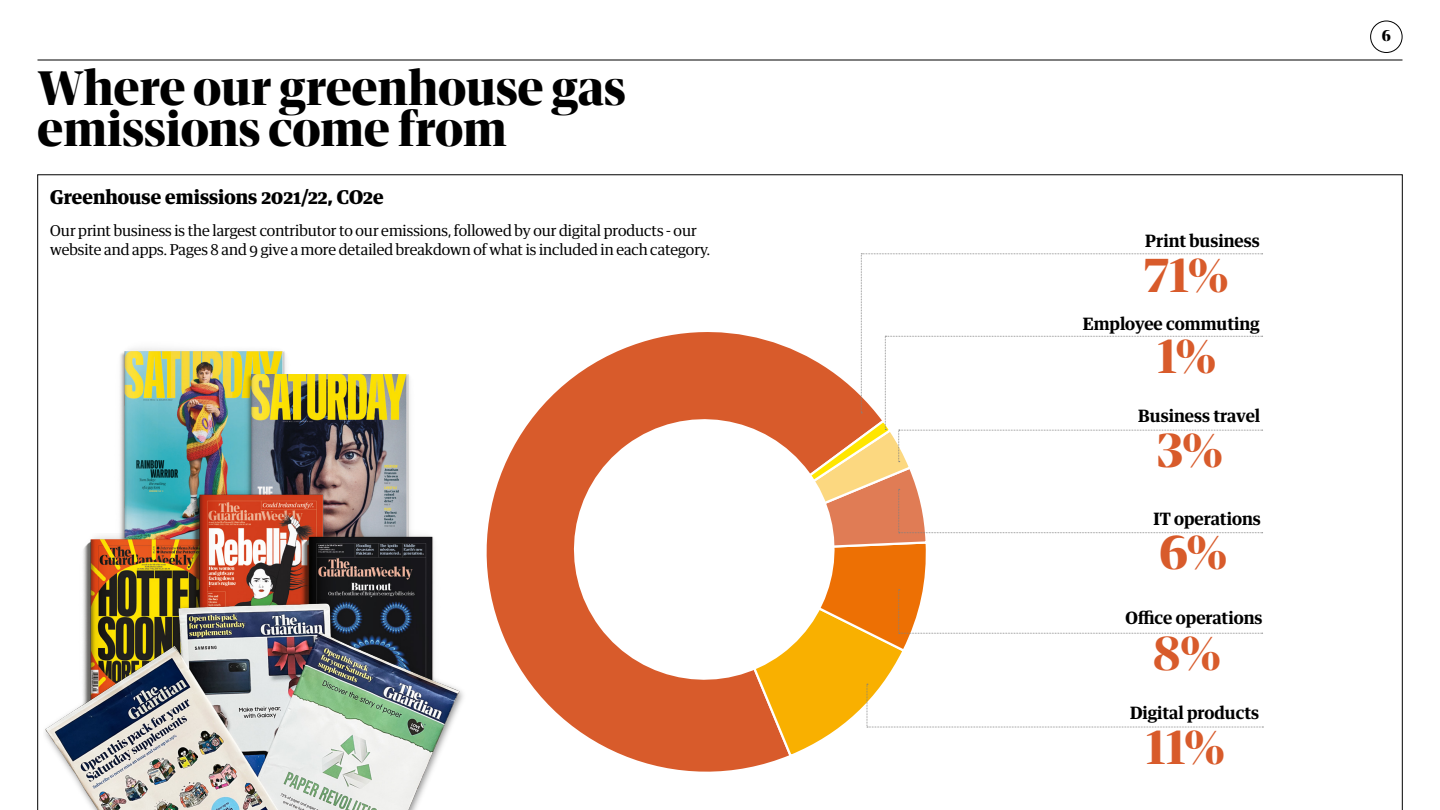
<style>
.page{position:relative;width:1440px;height:810px;background:#fff}
.page>*{position:absolute;margin:0;border:0;box-sizing:border-box;transform-origin:0 0}
.t1{font:700 46.72px/40.7px "GT Guardian Titlepiece";color:#000}
.t2{font:700 45.97px "GT Guardian Titlepiece";color:#d85b2b}
.t3{font:700 19.12px "GH Guardian Headline";color:#000}
.t4{font:600 17.1px "GH Guardian Headline";color:#000}
.t5{font:15px/18.8px "GH Guardian Headline";color:#000}
.t6{font:700 15px "GT Guardian Titlepiece";color:#000}
</style>
<div class="page">
<hr style="left:38px;top:60px;width:1364px;height:1px;background:#000">
<svg style="left:486px;top:332px;width:293px;height:440px"></svg>
<svg style="left:557px;top:402px;width:146px;height:295px"></svg>
<svg style="left:703px;top:253px;width:560px;height:506px"></svg>
<img style="left:120px;top:348px;width:166px;height:185px">
<img style="left:244px;top:374px;width:166px;height:152px">
<img style="left:83px;top:533px;width:97px;height:22px">
<img style="left:180px;top:491px;width:147px;height:64px">
<img style="left:300px;top:526px;width:134px;height:29px">
<img style="left:45px;top:555px;width:418px;height:255px">
<div style="left:1370px;top:21px;width:32px;height:32px;border:1px solid #000;border-radius:50%"></div>
<h1 class="t1" style="left:38px;top:63px;width:590px">Where our greenhouse gas emissions come from</h1>
<p class="t3" style="left:50px;top:181px;width:335px">Greenhouse emissions 2021/22, CO2e</p>
<p class="t5" style="left:50px;top:220px;width:661px">Our print business is the largest contributor to our emissions, followed by our digital products - our website and apps. Pages 8 and 9 give a more detailed breakdown of what is included in each category.</p>
<p class="t4" style="left:1145px;top:227px;width:116px">Print business</p>
<h2 class="t2" style="left:1144px;top:238px;width:85px">71%</h2>
<p class="t4" style="left:1083px;top:309px;width:178px">Employee commuting</p>
<h2 class="t2" style="left:1157px;top:319px;width:61px">1%</h2>
<p class="t4" style="left:1138px;top:402px;width:123px">Business travel</p>
<h2 class="t2" style="left:1157px;top:413px;width:67px">3%</h2>
<p class="t4" style="left:1153px;top:504px;width:109px">IT operations</p>
<h2 class="t2" style="left:1160px;top:515px;width:69px">6%</h2>
<p class="t4" style="left:1126px;top:603px;width:138px">Office operations</p>
<h2 class="t2" style="left:1153px;top:616px;width:69px">8%</h2>
<p class="t4" style="left:1130px;top:698px;width:131px">Digital products</p>
<h2 class="t2" style="left:1146px;top:710px;width:81px">11%</h2>
<p class="t6" style="left:1382px;top:23px;width:11px">6</p>
</div>
